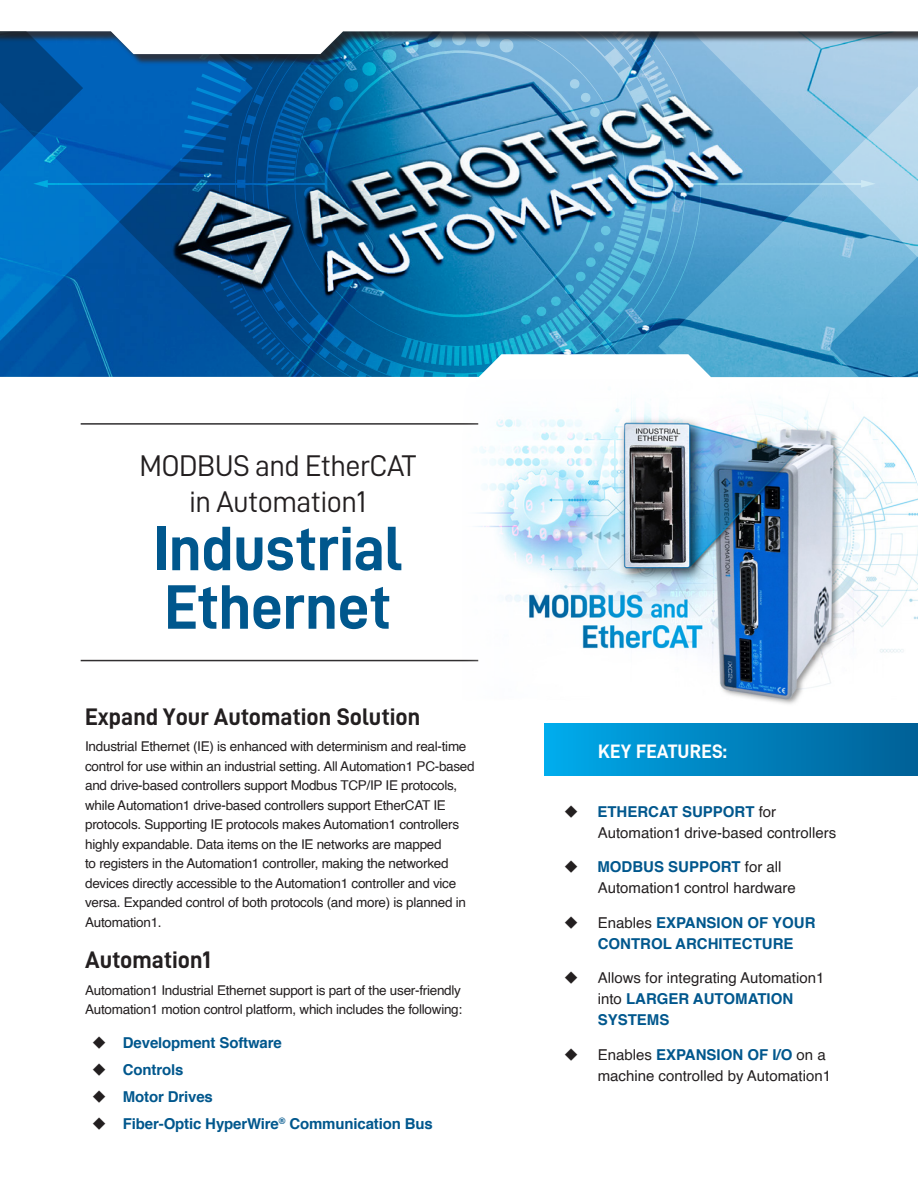
<style>
.page{position:relative;width:918px;height:1188px;background:#fff}
.page>*{position:absolute;margin:0;border:0;box-sizing:border-box;transform-origin:0 0}
.TITLE-Product_Name{font:63px/58.5px "D DIN Bold";letter-spacing:-.01em;color:#00578d}
.TITLE-Product_Description{font:30px/36px "D DIN";letter-spacing:-.02em;color:#231f20;text-align:center}
.Paragraph_Title{font:24px "D DIN Bold";color:#231f20}
.Key_Features{font:19.5px "D DIN Bold";letter-spacing:.01em;color:#fff}
.t1{font:15px/21px "Helvetica";color:#231f20}
.t2{font:700 15px/21px "Helvetica";letter-spacing:-.01em;color:#00578d}
.Body_Copy{font:13.5px/19.5px "Helvetica";letter-spacing:-.02em;color:#231f20}
.s1{font-weight:700;color:#00578d}
.s2{font-weight:400;color:#231f20}
</style>
<div class="page">
<img style="left:302px;top:65px;width:325px;height:289px">
<hr style="left:45px;top:183px;width:281px;height:1px;background:#fff">
<svg style="left:302px;top:65px;width:156px;height:117px;background:#2079ad"></svg>
<svg style="left:627px;top:65px;width:291px;height:289px;background:#70afd3"></svg>
<svg style="left:302px;top:354px;width:616px;height:23px"></svg>
<div style="left:0;top:0;width:918px;height:65px;background:#231f20;opacity:.85"></div>
<svg style="left:302px;top:0;width:616px;height:54px"></svg>
<svg style="left:255px;top:0;width:47px;height:377px;background:#336c9c"></svg>
<svg style="left:0;top:0;width:255px;height:425px"></svg>
<hr style="left:81px;top:660px;width:397px;height:1px;background:#312f30">
<hr style="left:81px;top:423px;width:397px;height:2px;background:#312f30">
<img style="left:459px;top:375px;width:459px;height:349px">
<div style="left:544px;top:724px;width:374px;height:51px;background:linear-gradient(to right,#00aaeb,#005f96)"></div>
<p class="TITLE-Product_Description" style="left:139px;top:447px;width:278px">MODBUS and EtherCAT in Automation1</p>
<p class="TITLE-Product_Name" style="left:153px;top:518px;width:251px">Industrial<br>Ethernet</p>
<p class="Paragraph_Title" style="left:85px;top:703px;width:337px">Expand Your Automation Solution</p>
<p class="Body_Copy" style="left:85px;top:737px;width:391px">Industrial Ethernet (IE) is enhanced with determinism and real-time control for use within an industrial setting. All Automation1 PC-based and drive-based controllers support Modbus TCP/IP IE protocols, while Automation1 drive-based controllers support EtherCAT IE protocols. Supporting IE protocols makes Automation1 controllers highly expandable. Data items on the IE networks are mapped<br>to registers in the Automation1 controller, making the networked devices directly accessible to the Automation1 controller and vice versa. Expanded control of both protocols (and more) is planned in Automation1.</p>
<p class="Paragraph_Title" style="left:85px;top:947px;width:127px">Automation1</p>
<p class="Body_Copy" style="left:85px;top:981px;width:379px">Automation1 Industrial Ethernet support is part of the user-friendly<br>Automation1 motion control platform, which includes the following:</p>
<p class="t2" style="left:123px;top:1032px;width:160px">Development Software</p>
<p class="t2" style="left:123px;top:1059px;width:62px">Controls</p>
<p class="t2" style="left:123px;top:1086px;width:92px">Motor Drives</p>
<p class="t2" style="left:123px;top:1113px;width:311px">Fiber-Optic HyperWire<sup>®</sup> Communication Bus</p>
<p class="Key_Features" style="left:598px;top:740px;width:130px">KEY FEATURES:</p>
<p class="t1" style="left:597px;top:801px;width:240px"><span class="s1">ETHERCAT SUPPORT</span> for<br>Automation1 drive-based controllers</p>
<p class="t1" style="left:597px;top:857px;width:200px"><span class="s1">MODBUS SUPPORT</span> for all<br>Automation1 control hardware</p>
<p class="t2" style="left:598px;top:912px;width:219px"><span class="s2">Enables</span> EXPANSION OF YOUR<br>CONTROL ARCHITECTURE</p>
<p class="t1" style="left:598px;top:968px;width:228px">Allows for integrating Automation1 into <span class="s1">LARGER AUTOMATION<br>SYSTEMS</span></p>
<p class="t1" style="left:598px;top:1044px;width:235px">Enables <span class="s1">EXPANSION OF I/O</span> on a machine controlled by Automation1</p>
</div>
